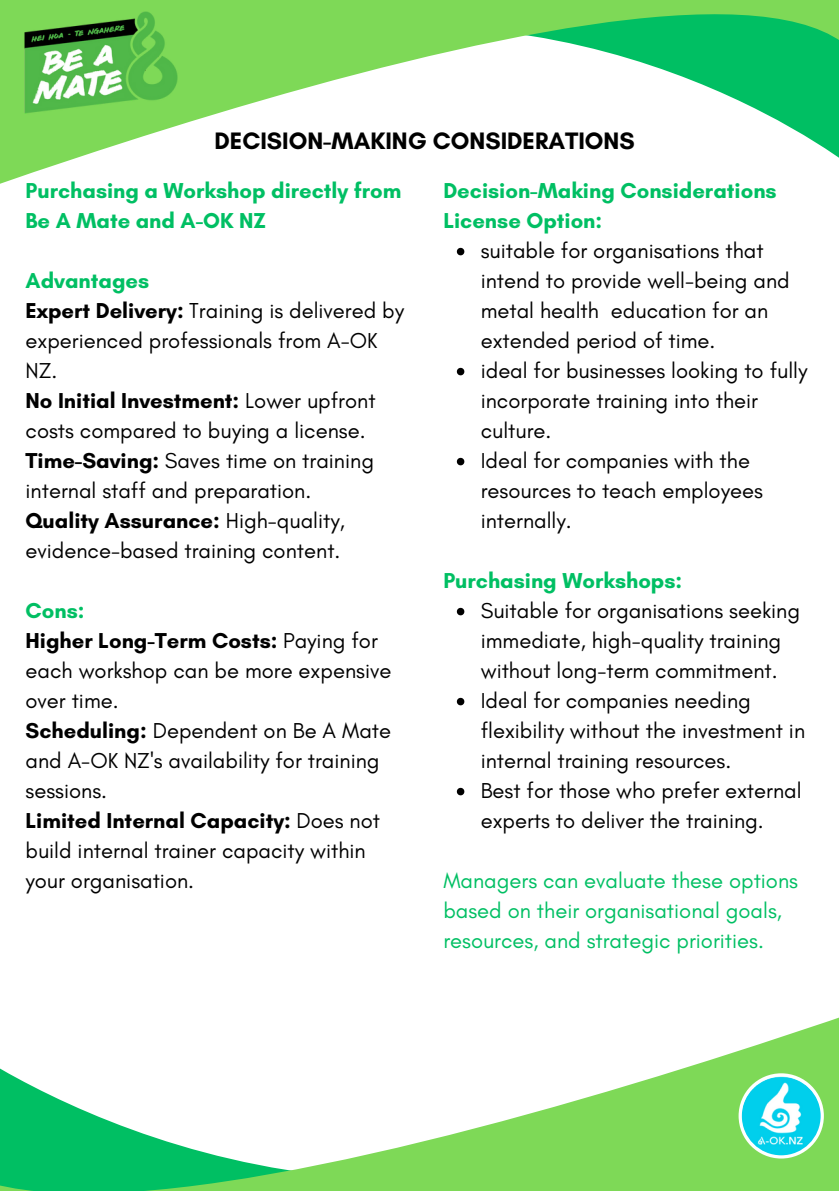
<style>
.page{position:relative;width:839px;height:1191px;background:#fff}
.page>*{position:absolute;margin:0;border:0;box-sizing:border-box;transform-origin:0 0}
.t1{font:700 24.2px "Glacial Indifference";color:#000}
.t2{font:22px/30px "Glacial Indifference";color:#000}
.t3{font:700 22px/30px "Glacial Indifference";color:#00bf63}
.t4{font:22px/30px "Glacial Indifference";color:#00bf63}
.s1{font-weight:700}
</style>
<div class="page">
<svg style="left:0;top:0;width:838px;height:256px"></svg>
<img style="left:10px;top:0;width:183px;height:129px">
<svg style="left:0;top:1018px;width:838px;height:173px"></svg>
<svg style="left:738px;top:1073px;width:85px;height:86px"></svg>
<svg style="left:739px;top:1074px;width:83px;height:83px"></svg>
<img style="left:741px;top:1077px;width:79px;height:78px;border-radius:50%">
<svg style="left:457px;top:248px;width:7px;height:7px"></svg>
<svg style="left:457px;top:368px;width:7px;height:7px"></svg>
<svg style="left:457px;top:458px;width:7px;height:7px"></svg>
<svg style="left:457px;top:608px;width:7px;height:7px"></svg>
<svg style="left:457px;top:698px;width:7px;height:7px"></svg>
<svg style="left:457px;top:788px;width:7px;height:7px"></svg>
<p class="t1" style="left:214px;top:126px;width:422px">DECISION-MAKING CONSIDERATIONS</p>
<h2 class="t3" style="left:443px;top:176px;width:335px">Decision-Making Considerations<br>License Option:</h2>
<p class="t2" style="left:480px;top:236px;width:310px">suitable for organisations that intend to provide well-being and metal health education for an extended period of time.</p>
<p class="t2" style="left:480px;top:356px;width:328px">ideal for businesses looking to fully incorporate training into their culture.</p>
<p class="t2" style="left:480px;top:446px;width:283px">Ideal for companies with the resources to teach employees internally.</p>
<p class="t3" style="left:443px;top:566px;width:240px">Purchasing Workshops:</p>
<p class="t2" style="left:480px;top:596px;width:321px">Suitable for organisations seeking immediate, high-quality training without long-term commitment.</p>
<p class="t2" style="left:480px;top:686px;width:326px">Ideal for companies needing flexibility without the investment in internal training resources.</p>
<p class="t2" style="left:480px;top:776px;width:322px">Best for those who prefer external experts to deliver the training.</p>
<p class="t4" style="left:443px;top:866px;width:356px">Managers can evaluate these options based on their organisational goals, resources, and strategic priorities.</p>
<p class="t3" style="left:26px;top:176px;width:377px">Purchasing a Workshop directly from<br>Be A Mate and A-OK NZ</p>
<h2 class="t3" style="left:26px;top:266px;width:125px">Advantages</h2>
<p class="t2" style="left:26px;top:296px;width:380px"><span class="s1">Expert Delivery:</span> Training is delivered by experienced professionals from A-OK<br>NZ.</p>
<p class="t2" style="left:26px;top:386px;width:351px"><span class="s1">No Initial Investment:</span> Lower upfront costs compared to buying a license.</p>
<p class="t2" style="left:26px;top:446px;width:350px"><span class="s1">Time-Saving:</span> Saves time on training internal staff and preparation.</p>
<h2 class="t2" style="left:26px;top:506px;width:321px"><span class="s1">Quality Assurance:</span> High-quality, evidence-based training content.</h2>
<p class="t3" style="left:26px;top:596px;width:60px">Cons:</p>
<p class="t2" style="left:26px;top:626px;width:367px"><span class="s1">Higher Long-Term Costs:</span> Paying for each workshop can be more expensive over time.</p>
<p class="t2" style="left:26px;top:716px;width:367px"><span class="s1">Scheduling:</span> Dependent on Be A Mate and A-OK NZ's availability for training sessions.</p>
<p class="t2" style="left:26px;top:806px;width:356px"><span class="s1">Limited Internal Capacity:</span> Does not build internal trainer capacity within your organisation.</p>
</div>
